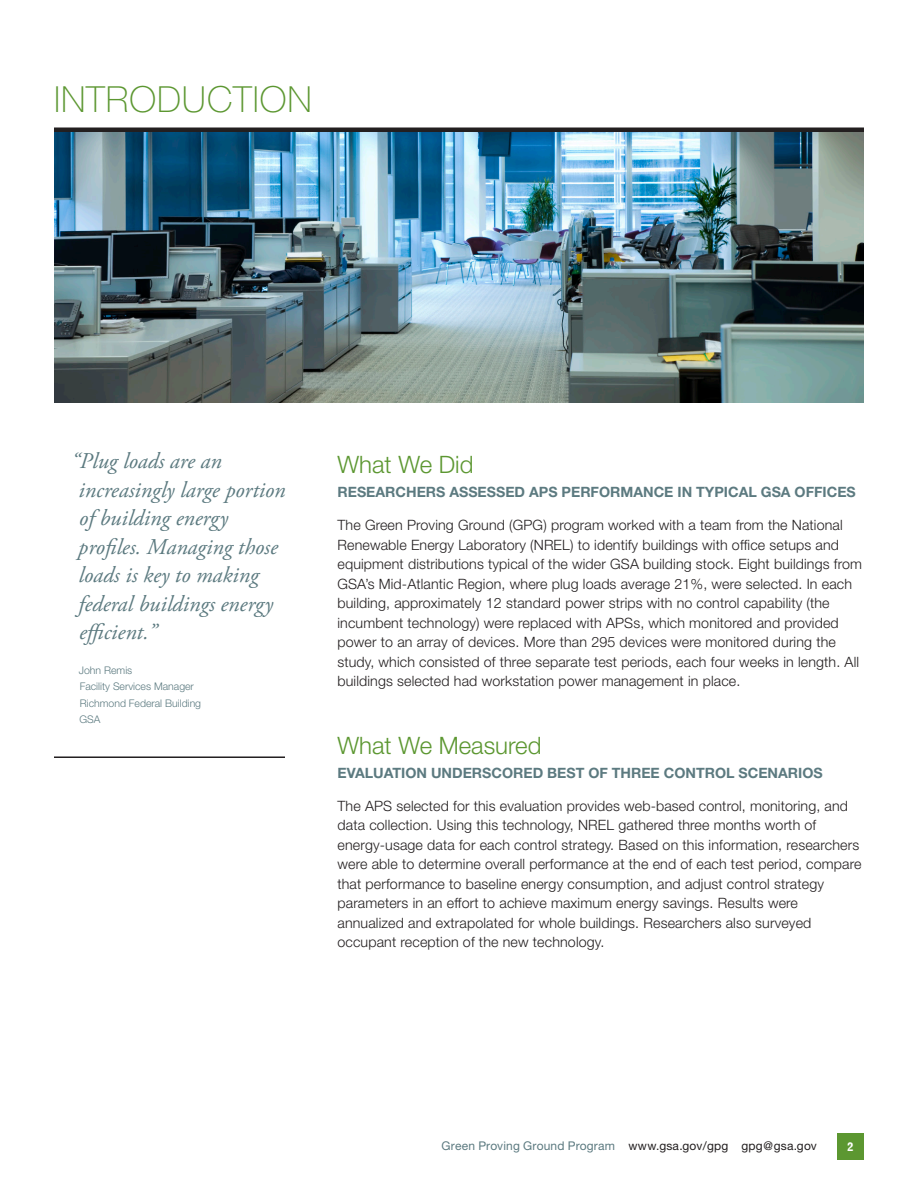
<style>
.page{position:relative;width:918px;height:1188px;background:#fff}
.page>*{position:absolute;margin:0;border:0;box-sizing:border-box;transform-origin:0 0}
.Page_Head{font:100 36px "Helvetica Neue";letter-spacing:.025em;color:#5c9731}
.head{font:300 24px "Helvetica Neue";color:#5c9731}
.sidebar_quote{font:italic 22.5px/28.5px "Adobe Garamond Pro";color:#5c7a80}
.body{font:300 14.25px/19.5px "Helvetica Neue";letter-spacing:.01em;color:#231f20}
.head_2{font:700 14.25px "Helvetica Neue";color:#5c7a80}
.t1{font:12px "Helvetica Neue";letter-spacing:.015em;color:#231f20}
.t2{font:700 12px "Grotesque MT Std";color:#fff}
.sidebar_quote_attrib{font:300 10.5px "Helvetica Neue";color:#5c7a80}
.s1{color:#5c7a80}
</style>
<div class="page">
<div style="left:837px;top:1133px;width:27px;height:27px;background:#5c9731"></div>
<img style="left:54px;top:132px;width:810px;height:271px">
<hr style="left:54px;top:756px;width:231px;height:2px;background:#231f20">
<hr style="left:54px;top:128px;width:810px;height:4px;background:#231f20">
<p class="Page_Head" style="left:54px;top:79px;width:259px">INTRODUCTION</p>
<p class="sidebar_quote" style="left:78px;top:448px;width:209px;text-indent:-7px">“Plug loads are an increasingly large portion of building energy profiles. Managing those loads is key to making federal buildings energy efficient.”</p>
<p class="sidebar_quote_attrib" style="left:79px;top:664px;width:55px">John Remis</p>
<p class="sidebar_quote_attrib" style="left:80px;top:680px;width:116px">Facility Services Manager</p>
<p class="sidebar_quote_attrib" style="left:80px;top:697px;width:123px">Richmond Federal Building</p>
<p class="sidebar_quote_attrib" style="left:80px;top:713px;width:23px">GSA</p>
<p class="head" style="left:338px;top:450px;width:138px">What We Did</p>
<p class="head_2" style="left:338px;top:483px;width:520px">RESEARCHERS ASSESSED APS PERFORMANCE IN TYPICAL GSA OFFICES</p>
<p class="body" style="left:338px;top:515px;width:526px">The Green Proving Ground (GPG) program worked with a team from the National Renewable Energy Laboratory (NREL) to identify buildings with office setups and equipment distributions typical of the wider GSA building stock. Eight buildings from GSA’s Mid-Atlantic Region, where plug loads average 21%, were selected. In each building, approximately 12 standard power strips with no control capability (the incumbent technology) were replaced with APSs, which monitored and provided power to an array of devices. More than 295 devices were monitored during the study, which consisted of three separate test periods, each four weeks in length. All buildings selected had workstation power management in place.</p>
<p class="head" style="left:338px;top:731px;width:206px">What We Measured</p>
<p class="head_2" style="left:338px;top:764px;width:487px">EVALUATION UNDERSCORED BEST OF THREE CONTROL SCENARIOS</p>
<p class="body" style="left:338px;top:795px;width:525px">The APS selected for this evaluation provides web-based control, monitoring, and data collection. Using this technology, NREL gathered three months worth of energy-usage data for each control strategy. Based on this information, researchers were able to determine overall performance at the end of each test period, compare that performance to baseline energy consumption, and adjust control strategy parameters in an effort to achieve maximum energy savings. Results were annualized and extrapolated for whole buildings. Researchers also surveyed occupant reception of the new technology.</p>
<p class="t1" style="left:442px;top:1138px;width:377px"><span class="s1">Green Proving Ground Program</span> www.gsa.gov/gpg gpg@gsa.gov</p>
<p class="t2" style="left:848px;top:1139px;width:7px">2</p>
</div>
